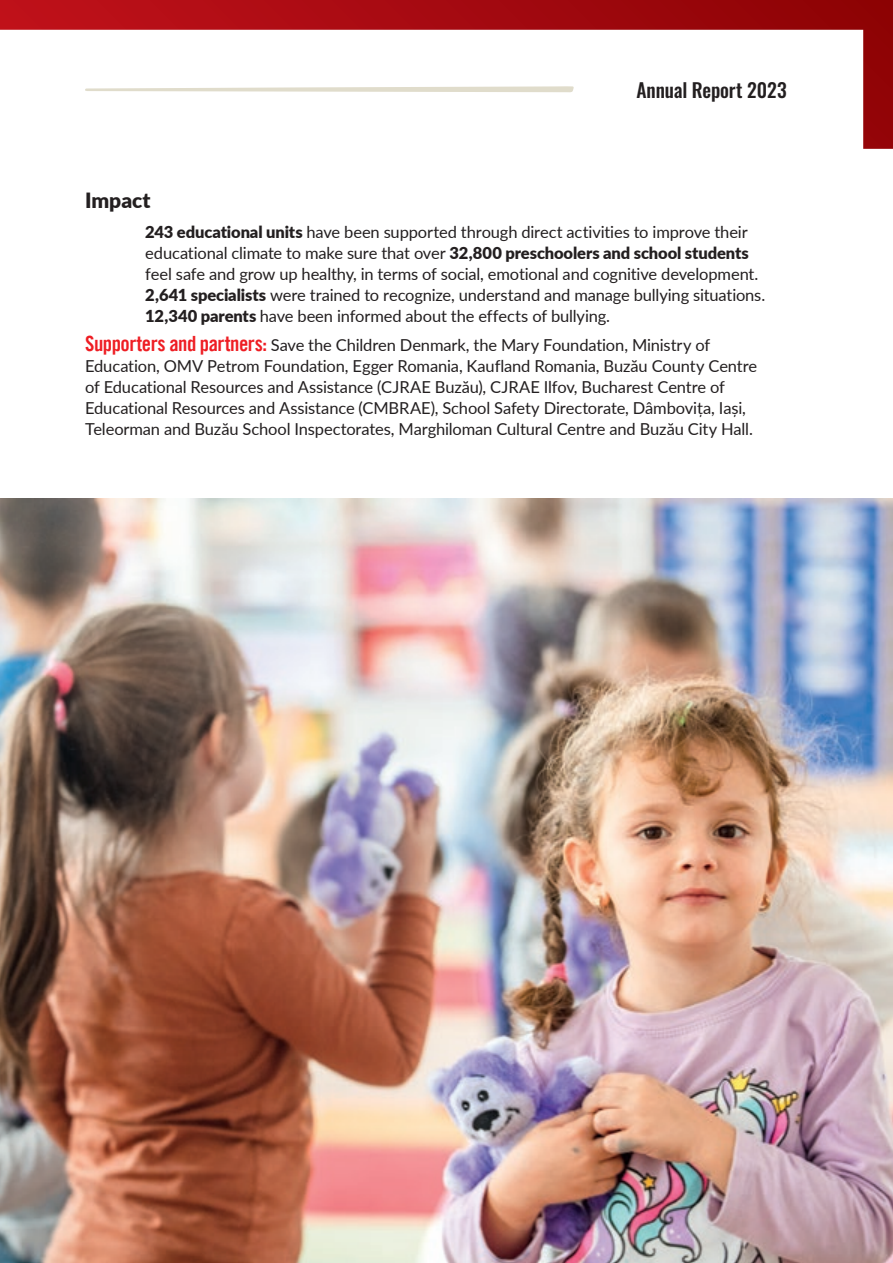
<style>
.page{position:relative;width:893px;height:1263px;background:#fff}
.page>*{position:absolute;margin:0;border:0;box-sizing:border-box;transform-origin:0 0}
.t1{font:900 21px "Lato";color:#231f20}
.t2{font:500 19.5px "Oswald";letter-spacing:-.005em;color:#231f20}
.body_text{font:16.5px/21px "Lato";letter-spacing:-.01em;color:#231f20}
.s1{font-weight:900}
.s2{font-family:"Trade Gothic LT Com Bd Cn 20";font-size:21px;color:#ee1d23}
</style>
<div class="page">
<svg style="left:0;top:0;width:893px;height:149px"></svg>
<svg style="left:85px;top:86px;width:489px;height:6px"></svg>
<img style="left:0;top:499px;width:893px;height:764px">
<p class="t2" style="left:636px;top:80px;width:152px">Annual Report 2023</p>
<h2 class="t1" style="left:85px;top:185px;width:67px">Impact</h2>
<p class="body_text" style="left:145px;top:221px;width:621px"><span class="s1">243 educational units</span> have been supported through direct activities to improve their educational climate to make sure that over <span class="s1">32,800 preschoolers and school students </span>feel safe and grow up healthy, in terms of social, emotional and cognitive development.<br><span class="s1">2,641 specialists</span> were trained to recognize, understand and manage bullying situations.<br><span class="s1">12,340 parents</span> have been informed about the effects of bullying.</p>
<p class="body_text" style="left:85px;top:334px;width:674px"><span class="s2">Supporters and partners:</span> Save the Children Denmark, the Mary Foundation, Ministry of Education, OMV Petrom Foundation, Egger Romania, Kaufland Romania, Buzău County Centre of Educational Resources and Assistance (CJRAE Buzău), CJRAE Ilfov, Bucharest Centre of Educational Resources and Assistance (CMBRAE), School Safety Directorate, Dâmbovița, Iași, Teleorman and Buzău School Inspectorates, Marghiloman Cultural Centre and Buzău City Hall.</p>
</div>
